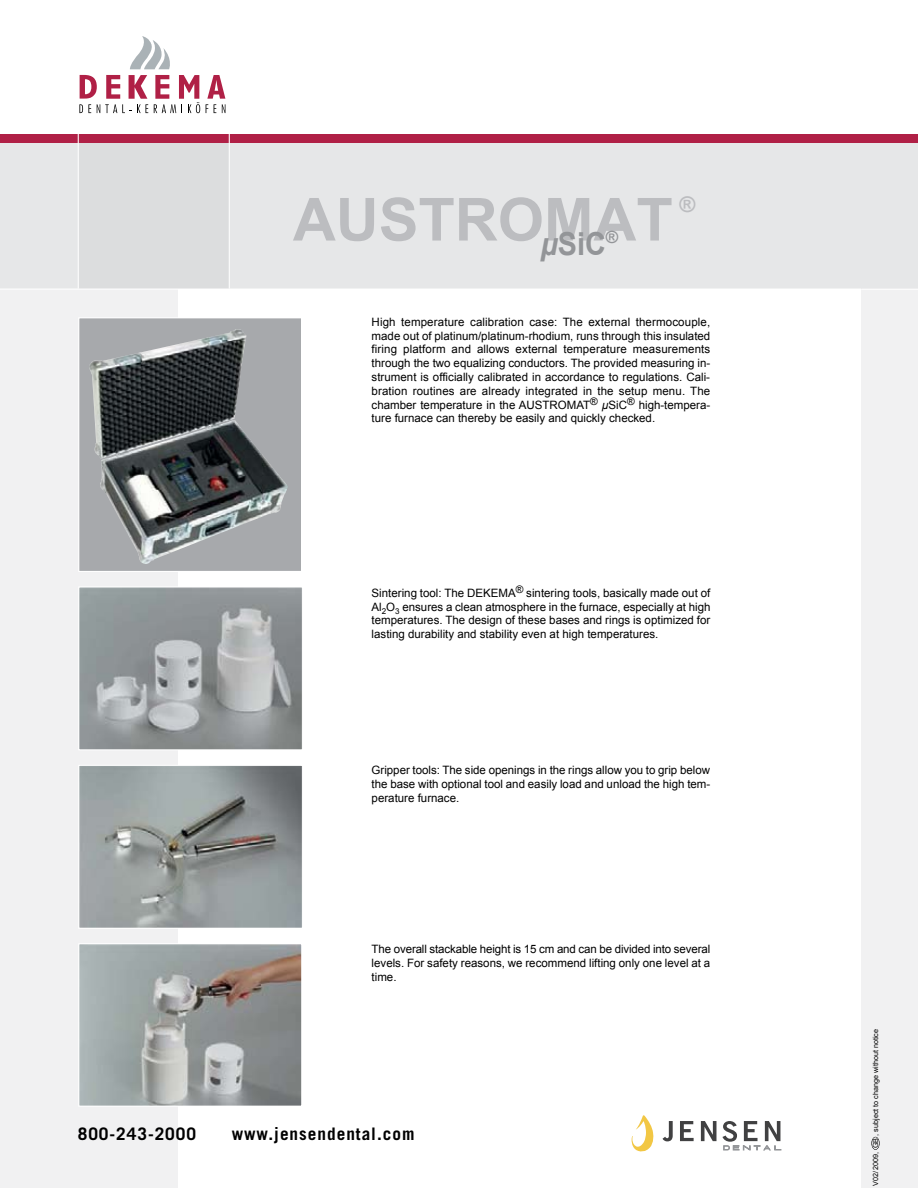
<style>
.page{position:relative;width:918px;height:1188px;background:#fff}
.page>*{position:absolute;margin:0;border:0;box-sizing:border-box;transform-origin:0 0}
.t1{font:700 59.4px "Arial";color:#bcbdc0}
.t2{font:700 31.65px "Arial";color:#939598;scale:.91 1}
.t3{font:700 21.6px "Arial";color:#bcbdc0}
.t4{font:700 17.25px "Trade Gothic LT Std";letter-spacing:.055em;color:#000}
.t5{font:11.55px/13.8px "Arial";color:#000;text-align:justify}
.t6{font:7.2px "Arial";color:#000}
.s1{font-style:italic}
</style>
<div class="page">
<div style="left:861px;top:142px;width:57px;height:147px;background:#e6e7e8"></div>
<div style="left:861px;top:289px;width:57px;height:899px;background:#f1f1f2"></div>
<div style="left:861px;top:134px;width:57px;height:8px;background:#b02046"></div>
<hr style="left:861px;top:289px;width:57px;height:1px;background:#fff">
<div style="left:0;top:142px;width:861px;height:147px;background:#e6e7e8"></div>
<div style="left:78px;top:142px;width:151px;height:147px;background:#dcddde"></div>
<div style="left:0;top:289px;width:178px;height:899px;background:#f1f1f2"></div>
<div style="left:0;top:134px;width:861px;height:8px;background:#b02046"></div>
<hr style="left:0;top:289px;width:861px;height:1px;background:#fff">
<svg style="left:79px;top:75px;width:69px;height:38px"></svg>
<svg style="left:206px;top:75px;width:19px;height:38px"></svg>
<svg style="left:154px;top:75px;width:46px;height:38px"></svg>
<svg style="left:130px;top:36px;width:40px;height:33px"></svg>
<hr style="left:78px;top:134px;width:1px;height:155px;background:#fff">
<hr style="left:229px;top:134px;width:1px;height:155px;background:#fff">
<div style="left:79px;top:318px;width:222px;height:253px;background:#a7a9ac"></div>
<img style="left:89px;top:329px;width:199px;height:235px">
<div style="left:78px;top:317px;width:224px;height:255px;border:1px solid #fff"></div>
<img style="left:80px;top:588px;width:221px;height:160px">
<div style="left:78px;top:586px;width:225px;height:164px;border:1px solid #fff"></div>
<img style="left:80px;top:767px;width:221px;height:160px">
<div style="left:78px;top:765px;width:225px;height:164px;border:1px solid #fff"></div>
<img style="left:80px;top:945px;width:220px;height:160px">
<div style="left:78px;top:943px;width:224px;height:164px;border:1px solid #fff"></div>
<svg style="left:871px;top:1137px;width:9px;height:13px"></svg>
<svg style="left:631px;top:1115px;width:23px;height:37px"></svg>
<svg style="left:663px;top:1121px;width:10px;height:20px"></svg>
<svg style="left:680px;top:1121px;width:14px;height:20px"></svg>
<svg style="left:701px;top:1121px;width:15px;height:20px"></svg>
<svg style="left:722px;top:1121px;width:59px;height:29px"></svg>
<h1 class="t1" style="left:293px;top:181px;width:381px">AUSTROMAT</h1>
<h3 class="t3" style="left:679px;top:190px;width:17px">®</h3>
<h2 class="t2" style="left:541px;top:223px;width:86px"><span class="s1">µ</span>SiC<sup>®</sup></h2>
<p class="t5" style="left:372px;top:315px;width:340px">High temperature calibration case: The external thermocouple, made out of platinum/platinum-rhodium, runs through this insulated firing platform and allows external temperature measurements through the two equalizing conductors. The provided measuring in&shy;strument is officially calibrated in accordance to regulations. Cali&shy;bration routines are already integrated in the setup menu. The chamber temperature in the AUSTROMAT<sup>®</sup> <span class="s1">µ</span>SiC<sup>®</sup> high-tempera&shy;ture furnace can thereby be easily and quickly checked.</p>
<p class="t5" style="left:372px;top:586px;width:340px">Sintering tool: The DEKEMA<sup>®</sup> sintering tools, basically made out of Al<sub>2</sub>O<sub>3</sub> ensures a clean atmosphere in the furnace, especially at high temperatures. The design of these bases and rings is optimized for lasting durability and stability even at high temperatures.</p>
<p class="t5" style="left:372px;top:763px;width:340px">Gripper tools: The side openings in the rings allow you to grip below the base with optional tool and easily load and unload the high tem&shy;perature furnace.</p>
<p class="t5" style="left:372px;top:942px;width:340px">The overall stackable height is 15 cm and can be divided into several levels. For safety reasons, we recommend lifting only one level at a time.</p>
<h3 class="t4" style="left:78px;top:1123px;width:120px">800-243-2000</h3>
<h3 class="t4" style="left:232px;top:1123px;width:184px">www.jensendental.com</h3>
<p class="t6" style="left:871px;top:1186px;width:158px;rotate:-90deg">V02/2009, GB , subject to change without notice</p>
</div>
